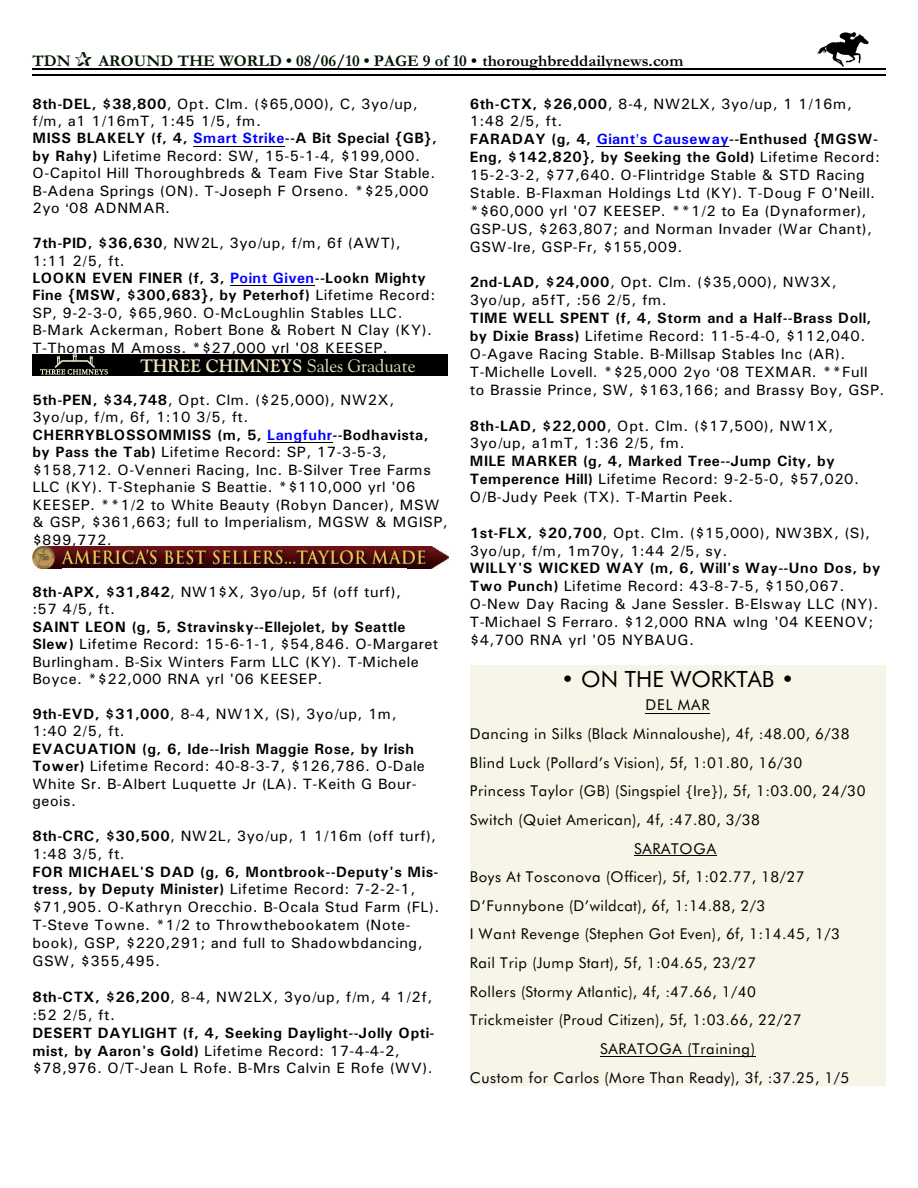
<style>
.page{position:relative;width:918px;height:1188px;background:#fff}
.page>*{position:absolute;margin:0;border:0;box-sizing:border-box;transform-origin:0 0}
.t1{font:22.35px "Futura Bk BT";letter-spacing:.005em;color:#000}
.t2{font:700 18px "Goudy Ol St BT";letter-spacing:.005em;color:#f0e8c4}
.t3{font:700 16.5px "Garamond";color:#001400}
.t4{font:15px/17.9px "Univers";letter-spacing:.035em;color:#000}
.t5{font:15px "Futura Bk BT";letter-spacing:.04em;color:#000}
.s1{color:#000}
.s2{font-weight:700}
.s3{font-weight:700;color:#00f}
.s4{font-weight:400}
</style>
<div class="page">
<img style="left:817px;top:32px;width:51px;height:34px">
<hr style="left:32px;top:68px;width:853px;height:1px;background:#000">
<hr style="left:32px;top:75px;width:853px;height:1px;background:#000">
<hr style="left:193px;top:146px;width:92px;height:1px;background:#000">
<hr style="left:230px;top:285px;width:85px;height:1px;background:#000">
<hr style="left:267px;top:442px;width:65px;height:1px;background:#000">
<hr style="left:597px;top:146px;width:132px;height:1px;background:#000">
<div style="left:32px;top:355px;width:416px;height:21px;background:#000"></div>
<img style="left:40px;top:355px;width:68px;height:20px">
<img style="left:32px;top:546px;width:416px;height:22px">
<div style="left:470px;top:665px;width:415px;height:421px;background:#f7f5e8"></div>
<hr style="left:645px;top:713px;width:65px;height:1px;background:#000">
<hr style="left:634px;top:856px;width:83px;height:1px;background:#000">
<hr style="left:600px;top:1056px;width:155px;height:1px;background:#000">
<p class="t3" style="left:32px;top:55px;width:40px">TDN</p>
<p class="t3" style="left:98px;top:55px;width:586px">AROUND THE WORLD • 08/06/10 • PAGE 9 of 10 <span class="s1">• thoroughbreddailynews.com</span></p>
<p class="t4" style="left:32px;top:96px;width:406px;line-height:17.4px"><span class="s2">8th-DEL, $38,800</span>, Opt. Clm. ($65,000), C, 3yo/up, f/m, a1 1/16mT, 1:45 1/5, fm.<br><span class="s2">MISS BLAKELY (f, 4,</span> <span class="s3">Smart Strike</span><span class="s2">--A Bit Special {GB}, by Rahy)</span> Lifetime Record: SW, 15-5-1-4, $199,000.<br>O-Capitol Hill Thoroughbreds &amp; Team Five Star Stable.<br>B-Adena Springs (ON). T-Joseph F Orseno. *$25,000<br>2yo 08 ADNMAR.</p>
<p class="t4" style="left:32px;top:236px;width:404px;line-height:17.4px"><span class="s2">7th-PID, $36,630</span>, NW2L, 3yo/up, f/m, 6f (AWT), 1:11 2/5, ft.<br><span class="s2">LOOKN EVEN FINER (f, 3,</span> <span class="s3">Point Given</span><span class="s2">--Lookn Mighty Fine {MSW, $300,683}, by Peterhof)</span> Lifetime Record:<br>SP, 9-2-3-0, $65,960. O-McLoughlin Stables LLC.<br>B-Mark Ackerman, Robert Bone &amp; Robert N Clay (KY).<br>T-Thomas M Amoss. *$27,000 yrl '08 KEESEP.</p>
<p class="t4" style="left:32px;top:392px;width:417px;line-height:17.4px"><span class="s2">5th-PEN, $34,748</span>, Opt. Clm. ($25,000), NW2X, 3yo/up, f/m, 6f, 1:10 3/5, ft.<br><span class="s2">CHERRYBLOSSOMMISS (m, 5,</span> <span class="s3">Langfuhr</span><span class="s2">--Bodhavista, by Pass the Tab)</span> Lifetime Record: SP, 17-3-5-3, $158,712. O-Venneri Racing, Inc. B-Silver Tree Farms LLC (KY). T-Stephanie S Beattie. *$110,000 yrl '06<br>KEESEP. **1/2 to White Beauty (Robyn Dancer), MSW &amp; GSP, $361,663; full to Imperialism, MGSW &amp; MGISP, $899,772.</p>
<p class="t4" style="left:32px;top:584px;width:370px;line-height:17.4px"><span class="s2">8th-APX, $31,842</span>, NW1$X, 3yo/up, 5f (off turf), :57 4/5, ft.</p>
<p class="t4" style="left:32px;top:619px;width:408px;line-height:17.4px"><span class="s2">SAINT LEON (g, 5, Stravinsky--Ellejolet, by Seattle Slew)</span> Lifetime Record: 15-6-1-1, $54,846. O-Margaret Burlingham. B-Six Winters Farm LLC (KY). T-Michele Boyce. *$22,000 RNA yrl '06 KEESEP.</p>
<p class="t4" style="left:32px;top:706px;width:366px;line-height:17.4px"><span class="s2">9th-EVD, $31,000</span>, 8-4, NW1X, (S), 3yo/up, 1m,<br>1:40 2/5, ft.</p>
<p class="t4" style="left:32px;top:741px;width:394px;line-height:17.4px"><span class="s2">EVACUATION (g, 6, Ide--Irish Maggie Rose, by Irish Tower)</span> Lifetime Record: 40-8-3-7, $126,786. O-Dale White Sr. B-Albert Luquette Jr (LA). T-Keith G Bour&shy;geois.</p>
<p class="t4" style="left:32px;top:828px;width:405px"><span class="s2">8th-CRC, $30,500</span>, NW2L, 3yo/up, 1 1/16m (off turf),<br>1:48 3/5, ft.</p>
<p class="t4" style="left:32px;top:864px;width:408px"><span class="s2">FOR MICHAEL'S DAD (g, 6, Montbrook--Deputy's Mis&shy;tress, by Deputy Minister)</span> Lifetime Record: 7-2-2-1, $71,905. O-Kathryn Orecchio. B-Ocala Stud Farm (FL).<br>T-Steve Towne. *1/2 to Throwthebookatem (Note&shy;book), GSP, $220,291; and full to Shadowbdancing, GSW, $355,495.</p>
<p class="t4" style="left:32px;top:989px;width:402px"><span class="s2">8th-CTX, $26,200</span>, 8-4, NW2LX, 3yo/up, f/m, 4 1/2f, :52 2/5, ft.</p>
<p class="t4" style="left:32px;top:1025px;width:404px"><span class="s2">DESERT DAYLIGHT (f, 4, Seeking Daylight--Jolly Opti&shy;mist, by Aaron's Gold)</span> Lifetime Record: 17-4-4-2, $78,976. O/T-Jean L Rofe. B-Mrs Calvin E Rofe (WV).</p>
<p class="t4" style="left:470px;top:96px;width:412px"><span class="s2">6th-CTX, $26,000</span>, 8-4, NW2LX, 3yo/up, 1 1/16m, 1:48 2/5, ft.<br><span class="s2">FARADAY (g, 4,</span> <span class="s3">Giant s Causeway</span><span class="s2">--Enthused {MGSW-Eng, $142,820}, by Seeking the Gold)</span> Lifetime Record:<br>15-2-3-2, $77,640. O-Flintridge Stable &amp; STD Racing Stable. B-Flaxman Holdings Ltd (KY). T-Doug F O'Neill. *$60,000 yrl '07 KEESEP. **1/2 to Ea (Dynaformer), GSP-US, $263,807; and Norman Invader (War Chant), GSW-Ire, GSP-Fr, $155,009.</p>
<p class="t4" style="left:470px;top:275px;width:368px"><span class="s2">2nd-LAD, $24,000</span>, Opt. Clm. ($35,000), NW3X,<br>3yo/up, a5fT, :56 2/5, fm.</p>
<p class="t4" style="left:470px;top:310px;width:416px"><span class="s2">TIME WELL SPENT (f, 4, Storm and a Half--Brass Doll, by Dixie Brass)</span> Lifetime Record: 11-5-4-0, $112,040.<br>O-Agave Racing Stable. B-Millsap Stables Inc (AR).<br>T-Michelle Lovell. *$25,000 2yo 08 TEXMAR. **Full to Brassie Prince, SW, $163,166; and Brassy Boy, GSP.</p>
<p class="t4" style="left:470px;top:418px;width:365px"><span class="s2">8th-LAD, $22,000</span>, Opt. Clm. ($17,500), NW1X,<br>3yo/up, a1mT, 1:36 2/5, fm.</p>
<p class="t4" style="left:470px;top:453px;width:391px"><span class="s2">MILE MARKER (g, 4, Marked Tree--Jump City, by<br>Temperence Hill)</span> Lifetime Record: 9-2-5-0, $57,020.<br>O/B-Judy Peek (TX). T-Martin Peek.</p>
<p class="t4" style="left:470px;top:525px;width:402px"><span class="s2">1st-FLX, $20,700</span>, Opt. Clm. ($15,000), NW3BX, (S),<br>3yo/up, f/m, 1m70y, 1:44 2/5, sy.</p>
<p class="t4" style="left:470px;top:561px;width:412px"><span class="s2">WILLY'S WICKED WAY (m, 6, Will's Way--Uno Dos, by Two Punch)</span> Lifetime Record: 43-8-7-5, $150,067.<br>O-New Day Racing &amp; Jane Sessler. B-Elsway LLC (NY).<br>T-Michael S Ferraro. $12,000 RNA wlng '04 KEENOV; $4,700 RNA yrl '05 NYBAUG.</p>
<p class="t2" style="left:140px;top:358px;width:277px">THREE CHIMNEYS <span class="s4">Sales Graduate</span></p>
<h1 class="t1" style="left:561px;top:670px;width:235px">• ON THE WORKTAB •</h1>
<p class="t5" style="left:645px;top:699px;width:65px">DEL MAR</p>
<p class="t5" style="left:470px;top:728px;width:381px">Dancing in Silks (Black Minnaloushe), 4f, :48.00, 6/38</p>
<p class="t5" style="left:470px;top:756px;width:334px">Blind Luck (Pollard’s Vision), 5f, 1:01.80, 16/30</p>
<p class="t5" style="left:470px;top:785px;width:397px">Princess Taylor (GB) (Singspiel {Ire}), 5f, 1:03.00, 24/30</p>
<p class="t5" style="left:470px;top:814px;width:292px">Switch (Quiet American), 4f, :47.80, 3/38</p>
<p class="t5" style="left:634px;top:842px;width:83px">SARATOGA</p>
<p class="t5" style="left:470px;top:871px;width:336px">Boys At Tosconova (Officer), 5f, 1:02.77, 18/27</p>
<p class="t5" style="left:470px;top:899px;width:297px">D’Funnybone (D’wildcat), 6f, 1:14.88, 2/3</p>
<p class="t5" style="left:470px;top:928px;width:372px">I Want Revenge (Stephen Got Even), 6f, 1:14.45, 1/3</p>
<p class="t5" style="left:470px;top:957px;width:288px">Rail Trip (Jump Start), 5f, 1:04.65, 23/27</p>
<p class="t5" style="left:470px;top:985px;width:288px">Rollers (Stormy Atlantic), 4f, :47.66, 1/40</p>
<p class="t5" style="left:470px;top:1014px;width:333px">Trickmeister (Proud Citizen), 5f, 1:03.66, 22/27</p>
<p class="t5" style="left:600px;top:1042px;width:156px">SARATOGA (Training)</p>
<p class="t5" style="left:470px;top:1071px;width:381px">Custom for Carlos (More Than Ready), 3f, :37.25, 1/5</p>
</div>
